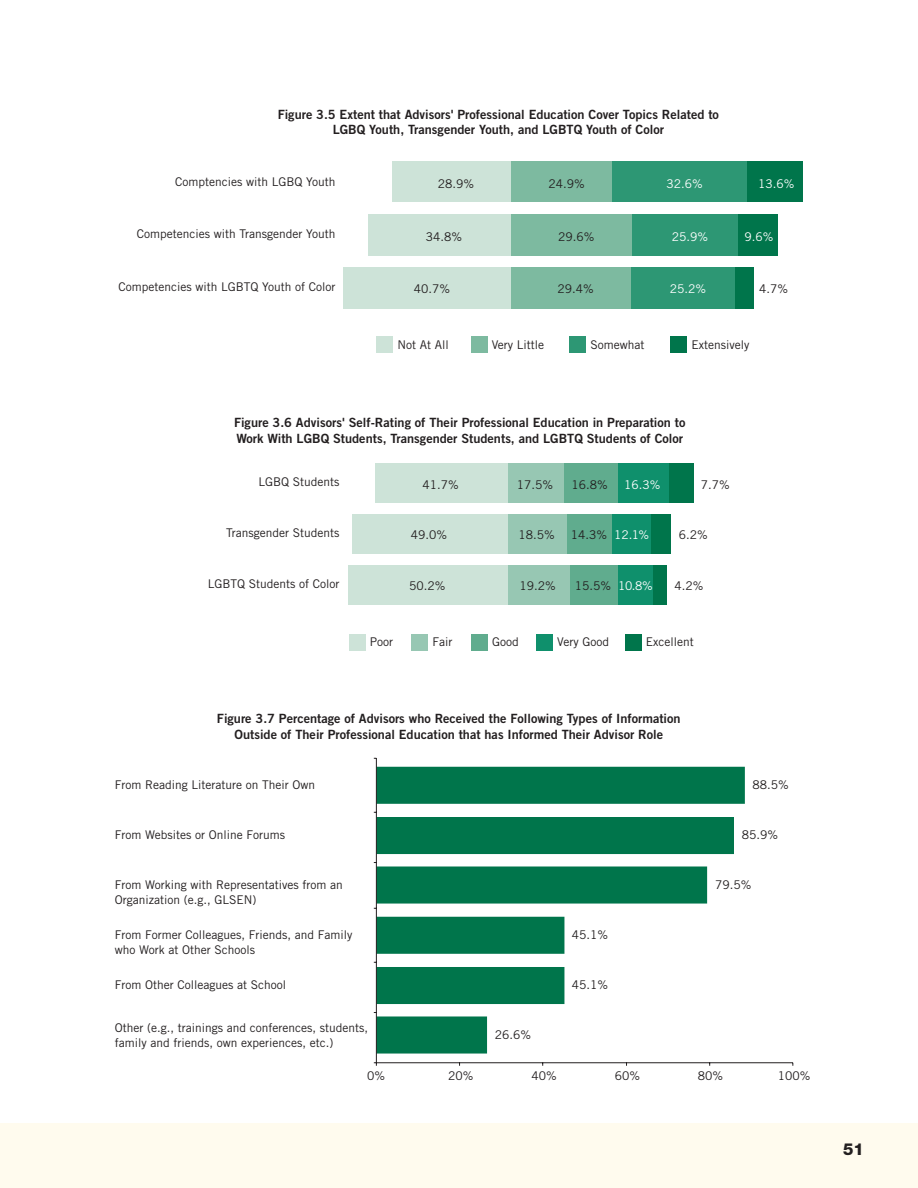
<style>
.page{position:relative;width:918px;height:1188px;background:#fff}
.page>*{position:absolute;margin:0;border:0;box-sizing:border-box;transform-origin:0 0}
.t1{font:800 16.5px "Helvetica Neue";color:#231f20}
.t2{font:12.75px/15.3px "Trade Gothic Bold Two";color:#231f20;text-align:center}
.t3{font:12px/15px "Trade Gothic";color:#231f20}
.t4{font:12px "Trade Gothic";color:#fff}
</style>
<div class="page">
<div style="left:0;top:1124px;width:918px;height:64px;background:#fffbee"></div>
<div style="left:392px;top:162px;width:119px;height:40px;background:#cde3d8"></div>
<div style="left:368px;top:214px;width:143px;height:42px;background:#cde3d8"></div>
<div style="left:344px;top:267px;width:167px;height:42px;background:#cde3d8"></div>
<div style="left:511px;top:162px;width:102px;height:40px;background:#7dbaa0"></div>
<div style="left:511px;top:214px;width:121px;height:42px;background:#7dbaa0"></div>
<div style="left:511px;top:267px;width:121px;height:42px;background:#7dbaa0"></div>
<div style="left:613px;top:162px;width:134px;height:40px;background:#2d9774"></div>
<div style="left:632px;top:214px;width:107px;height:42px;background:#2d9774"></div>
<div style="left:632px;top:267px;width:103px;height:42px;background:#2d9774"></div>
<div style="left:747px;top:162px;width:56px;height:40px;background:#00754b"></div>
<div style="left:739px;top:214px;width:39px;height:42px;background:#00754b"></div>
<div style="left:735px;top:267px;width:19px;height:42px;background:#00754b"></div>
<div style="left:377px;top:336px;width:16px;height:17px;background:#cde3d8"></div>
<div style="left:471px;top:336px;width:16px;height:17px;background:#7dbaa0"></div>
<div style="left:570px;top:336px;width:16px;height:17px;background:#2d9774"></div>
<div style="left:671px;top:336px;width:16px;height:17px;background:#00754b"></div>
<div style="left:375px;top:463px;width:133px;height:40px;background:#cde3d8"></div>
<div style="left:352px;top:514px;width:156px;height:40px;background:#cde3d8"></div>
<div style="left:348px;top:565px;width:160px;height:40px;background:#cde3d8"></div>
<div style="left:508px;top:463px;width:56px;height:40px;background:#97c7b3"></div>
<div style="left:508px;top:514px;width:59px;height:40px;background:#97c7b3"></div>
<div style="left:508px;top:565px;width:62px;height:40px;background:#97c7b3"></div>
<div style="left:564px;top:463px;width:54px;height:40px;background:#60ac8e"></div>
<div style="left:567px;top:514px;width:45px;height:40px;background:#60ac8e"></div>
<div style="left:570px;top:565px;width:48px;height:40px;background:#60ac8e"></div>
<div style="left:618px;top:463px;width:51px;height:40px;background:#0f906c"></div>
<div style="left:612px;top:514px;width:39px;height:40px;background:#0f906c"></div>
<div style="left:618px;top:565px;width:35px;height:40px;background:#0f906c"></div>
<div style="left:669px;top:463px;width:25px;height:40px;background:#00754b"></div>
<div style="left:651px;top:514px;width:20px;height:40px;background:#00754b"></div>
<div style="left:653px;top:565px;width:13px;height:40px;background:#00754b"></div>
<div style="left:349px;top:634px;width:16px;height:16px;background:#cde3d8"></div>
<div style="left:412px;top:634px;width:16px;height:16px;background:#97c7b3"></div>
<div style="left:471px;top:634px;width:17px;height:16px;background:#60ac8e"></div>
<div style="left:536px;top:634px;width:17px;height:16px;background:#0f906c"></div>
<div style="left:625px;top:634px;width:16px;height:16px;background:#00754b"></div>
<svg style="left:377px;top:767px;width:368px;height:287px;fill:#00754b"></svg>
<hr style="left:376px;top:1062px;width:417px;height:1px;background:#231f20">
<hr style="left:376px;top:758px;width:1px;height:305px;background:#231f20">
<p class="t2" style="left:278px;top:107px;width:443px">Figure 3.5 Extent that Advisors' Professional Education Cover Topics Related to<br>LGBQ Youth, Transgender Youth, and LGBTQ Youth of Color</p>
<p class="t3" style="left:175px;top:174px;width:162px">Comptencies with LGBQ Youth</p>
<p class="t3" style="left:438px;top:176px;width:38px">28.9%</p>
<p class="t3" style="left:548px;top:176px;width:38px">24.9%</p>
<p class="t4" style="left:666px;top:176px;width:38px">32.6%</p>
<p class="t4" style="left:758px;top:176px;width:38px">13.6%</p>
<p class="t3" style="left:137px;top:226px;width:200px">Competencies with Transgender Youth</p>
<p class="t3" style="left:426px;top:229px;width:38px">34.8%</p>
<p class="t3" style="left:558px;top:229px;width:38px">29.6%</p>
<p class="t4" style="left:672px;top:229px;width:38px">25.9%</p>
<p class="t4" style="left:744px;top:229px;width:30px">9.6%</p>
<p class="t3" style="left:118px;top:280px;width:219px">Competencies with LGBTQ Youth of Color</p>
<p class="t3" style="left:414px;top:281px;width:38px">40.7%</p>
<p class="t3" style="left:558px;top:281px;width:38px">29.4%</p>
<p class="t4" style="left:670px;top:282px;width:38px">25.2%</p>
<p class="t3" style="left:759px;top:281px;width:30px">4.7%</p>
<p class="t3" style="left:398px;top:337px;width:53px">Not At All</p>
<p class="t3" style="left:492px;top:337px;width:54px">Very Little</p>
<p class="t3" style="left:590px;top:337px;width:55px">Somewhat</p>
<p class="t3" style="left:692px;top:337px;width:59px">Extensively</p>
<p class="t2" style="left:234px;top:415px;width:453px;text-align:left">Figure 3.6 Advisors' Self-Rating of Their Professional Education in Preparation to<br>Work With LGBQ Students, Transgender Students, and LGBTQ Students of Color</p>
<p class="t3" style="left:258px;top:475px;width:83px">LGBQ Students</p>
<p class="t3" style="left:423px;top:477px;width:38px">41.7%</p>
<p class="t3" style="left:517px;top:477px;width:38px">17.5%</p>
<p class="t3" style="left:572px;top:477px;width:38px">16.8%</p>
<p class="t4" style="left:624px;top:478px;width:38px">16.3%</p>
<p class="t3" style="left:701px;top:477px;width:30px">7.7%</p>
<p class="t3" style="left:226px;top:526px;width:115px">Transgender Students</p>
<p class="t3" style="left:208px;top:577px;width:133px">LGBTQ Students of Color</p>
<p class="t3" style="left:411px;top:527px;width:38px">49.0%</p>
<p class="t3" style="left:409px;top:578px;width:38px">50.2%</p>
<p class="t3" style="left:519px;top:527px;width:38px">18.5%</p>
<p class="t3" style="left:520px;top:578px;width:38px">19.2%</p>
<p class="t3" style="left:571px;top:527px;width:38px">14.3%</p>
<p class="t4" style="left:614px;top:528px;width:36px">12.1%</p>
<p class="t3" style="left:575px;top:578px;width:38px">15.5%</p>
<p class="t4" style="left:618px;top:579px;width:36px">10.8%</p>
<p class="t3" style="left:679px;top:527px;width:30px">6.2%</p>
<p class="t3" style="left:674px;top:578px;width:30px">4.2%</p>
<p class="t3" style="left:370px;top:634px;width:25px">Poor</p>
<p class="t3" style="left:433px;top:634px;width:22px">Fair</p>
<p class="t3" style="left:492px;top:634px;width:28px">Good</p>
<p class="t3" style="left:557px;top:634px;width:53px">Very Good</p>
<p class="t3" style="left:646px;top:634px;width:49px">Excellent</p>
<p class="t2" style="left:217px;top:711px;width:465px">Figure 3.7 Percentage of Advisors who Received the Following Types of Information<br>Outside of Their Professional Education that has Informed Their Advisor Role</p>
<p class="t3" style="left:115px;top:777px;width:202px">From Reading Literature on Their Own</p>
<p class="t3" style="left:115px;top:827px;width:172px">From Websites or Online Forums</p>
<p class="t3" style="left:115px;top:877px;width:229px">From Working with Representatives from an<br>Organization (e.g., GLSEN)</p>
<p class="t3" style="left:115px;top:927px;width:239px">From Former Colleagues, Friends, and Family who Work at Other Schools</p>
<p class="t3" style="left:115px;top:977px;width:173px">From Other Colleagues at School</p>
<p class="t3" style="left:115px;top:1020px;width:255px">Other (e.g., trainings and conferences, students, family and friends, own experiences, etc.)</p>
<p class="t3" style="left:495px;top:1027px;width:38px">26.6%</p>
<p class="t3" style="left:572px;top:927px;width:38px">45.1%</p>
<p class="t3" style="left:572px;top:977px;width:38px">45.1%</p>
<p class="t3" style="left:752px;top:777px;width:38px">88.5%</p>
<p class="t3" style="left:742px;top:827px;width:38px">85.9%</p>
<p class="t3" style="left:715px;top:877px;width:38px">79.5%</p>
<p class="t3" style="left:367px;top:1068px;width:20px">0%</p>
<p class="t3" style="left:448px;top:1068px;width:27px">20%</p>
<p class="t3" style="left:531px;top:1068px;width:27px">40%</p>
<p class="t3" style="left:615px;top:1068px;width:27px">60%</p>
<p class="t3" style="left:698px;top:1068px;width:27px">80%</p>
<p class="t3" style="left:778px;top:1068px;width:34px">100%</p>
<h1 class="t1" style="left:843px;top:1140px;width:22px">51</h1>
</div>
